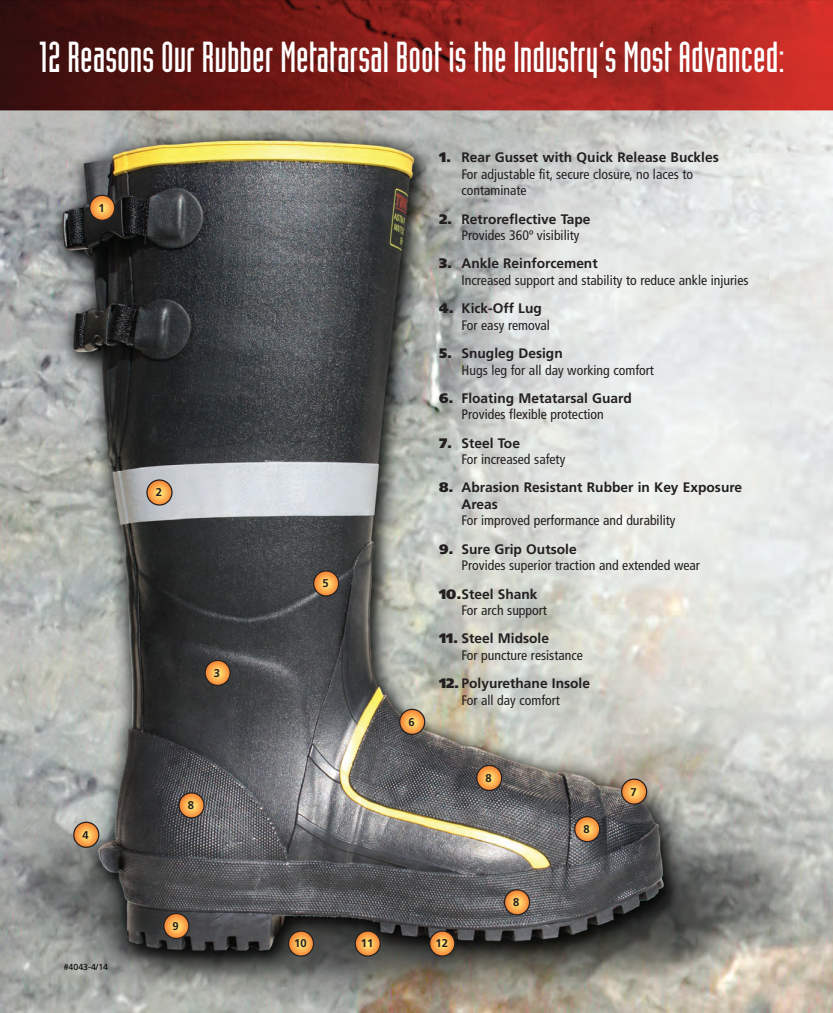
<style>
.page{position:relative;width:833px;height:1013px;background:#fff}
.page>*{position:absolute;margin:0;border:0;box-sizing:border-box;transform-origin:0 0}
.t1{font:42.5px "Industria Solid";color:#fff}
.t2{font:condensed 13.75px/16.5px "Frutiger";color:#231f20}
.t3{font:700 13.75px/16.5px "Frutiger";color:#231f20}
.t4{font:700 11.25px "Frutiger";color:#231f20}
.t5{font:8.75px "Frutiger";color:#040503}
.s1{font-weight:900;font-stretch:normal}
.s2{font-weight:700;font-stretch:normal}
.s3{font-weight:900}
.s4{font-weight:400;font-stretch:condensed}
</style>
<div class="page">
<img style="left:0;top:0;width:832px;height:1012px">
<svg style="left:621px;top:778px;width:26px;height:26px"></svg>
<svg style="left:204px;top:659px;width:27px;height:27px"></svg>
<svg style="left:73px;top:821px;width:26px;height:26px"></svg>
<svg style="left:313px;top:570px;width:26px;height:26px"></svg>
<svg style="left:146px;top:479px;width:26px;height:26px"></svg>
<svg style="left:574px;top:816px;width:26px;height:26px"></svg>
<svg style="left:399px;top:708px;width:26px;height:27px"></svg>
<svg style="left:89px;top:195px;width:26px;height:26px"></svg>
<svg style="left:163px;top:912px;width:26px;height:27px"></svg>
<svg style="left:288px;top:930px;width:26px;height:26px"></svg>
<svg style="left:354px;top:930px;width:27px;height:26px"></svg>
<svg style="left:429px;top:930px;width:26px;height:26px"></svg>
<svg style="left:178px;top:792px;width:27px;height:26px"></svg>
<svg style="left:476px;top:764px;width:26px;height:27px"></svg>
<svg style="left:504px;top:889px;width:26px;height:26px"></svg>
<h1 class="t1" style="left:39px;top:42px;width:746px">12 Reasons Our Rubber Metatarsal Boot is the Industry’s Most Advanced:</h1>
<p class="t4" style="left:98px;top:203px;width:8px">1</p>
<p class="t4" style="left:156px;top:488px;width:8px">2</p>
<p class="t4" style="left:83px;top:830px;width:8px">4</p>
<p class="t5" style="left:64px;top:963px;width:46px">#4043-4/14</p>
<p class="t4" style="left:214px;top:668px;width:8px">3</p>
<p class="t4" style="left:188px;top:800px;width:8px">8</p>
<p class="t4" style="left:173px;top:921px;width:8px">9</p>
<p class="t4" style="left:322px;top:579px;width:8px">5</p>
<p class="t4" style="left:408px;top:717px;width:8px">6</p>
<p class="t2" style="left:461px;top:150px;width:259px;text-indent:-22px"><span class="s1">1.</span> <span class="s2">Rear Gusset with Quick Release Buckles<br></span>For adjustable fit, secure closure, no laces to contaminate</p>
<p class="t2" style="left:461px;top:212px;width:131px;text-indent:-22px"><span class="s1">2.</span> <span class="s2">Retroreflective Tape<br></span>Provides 360º visibility</p>
<p class="t2" style="left:461px;top:256px;width:288px;text-indent:-22px"><span class="s1">3.</span> <span class="s2">Ankle Reinforcement<br></span>Increased support and stability to reduce ankle injuries</p>
<p class="t2" style="left:461px;top:301px;width:90px;text-indent:-22px"><span class="s1">4.</span> <span class="s2">Kick-Off Lug<br></span>For easy removal</p>
<p class="t2" style="left:461px;top:346px;width:194px;text-indent:-22px"><span class="s1">5.</span> <span class="s2">Snugleg Design<br></span>Hugs leg for all day working comfort</p>
<p class="t2" style="left:439px;top:391px;width:194px;text-align:center"><span class="s1">6.</span> <span class="s2">Floating Metatarsal Guard<br></span>Provides flexible protection</p>
<p class="t2" style="left:461px;top:435px;width:105px;text-indent:-22px"><span class="s1">7.</span> <span class="s2">Steel Toe<br></span>For increased safety</p>
<p class="t3" style="left:461px;top:480px;width:282px;text-indent:-22px"><span class="s3">8.</span> Abrasion Resistant Rubber in Key Exposure<br>Areas</p>
<p class="t2" style="left:461px;top:513px;width:215px">For improved performance and durability</p>
<p class="t2" style="left:461px;top:542px;width:240px;text-indent:-22px"><span class="s1">9.</span> <span class="s2">Sure Grip Outsole<br></span>Provides superior traction and extended wear</p>
<p class="t2" style="left:461px;top:586px;width:87px;text-indent:-22px"><span class="s1">10.</span><span class="s2">Steel Shank<br></span>For arch support</p>
<p class="t2" style="left:461px;top:631px;width:123px;text-indent:-22px"><span class="s1">11.</span> <span class="s2">Steel Midsole<br></span>For puncture resistance</p>
<p class="t3" style="left:439px;top:676px;width:153px;text-align:center"><span class="s3">12.</span> Polyurethane Insole<br><span class="s4">For all day comfort</span></p>
<p class="t4" style="left:485px;top:773px;width:8px">8</p>
<p class="t4" style="left:583px;top:824px;width:8px">8</p>
<p class="t4" style="left:630px;top:787px;width:8px">7</p>
<p class="t4" style="left:513px;top:897px;width:8px">8</p>
<p class="t4" style="left:294px;top:939px;width:14px">10</p>
<p class="t4" style="left:361px;top:939px;width:14px">11</p>
<p class="t4" style="left:435px;top:939px;width:14px">12</p>
</div>
